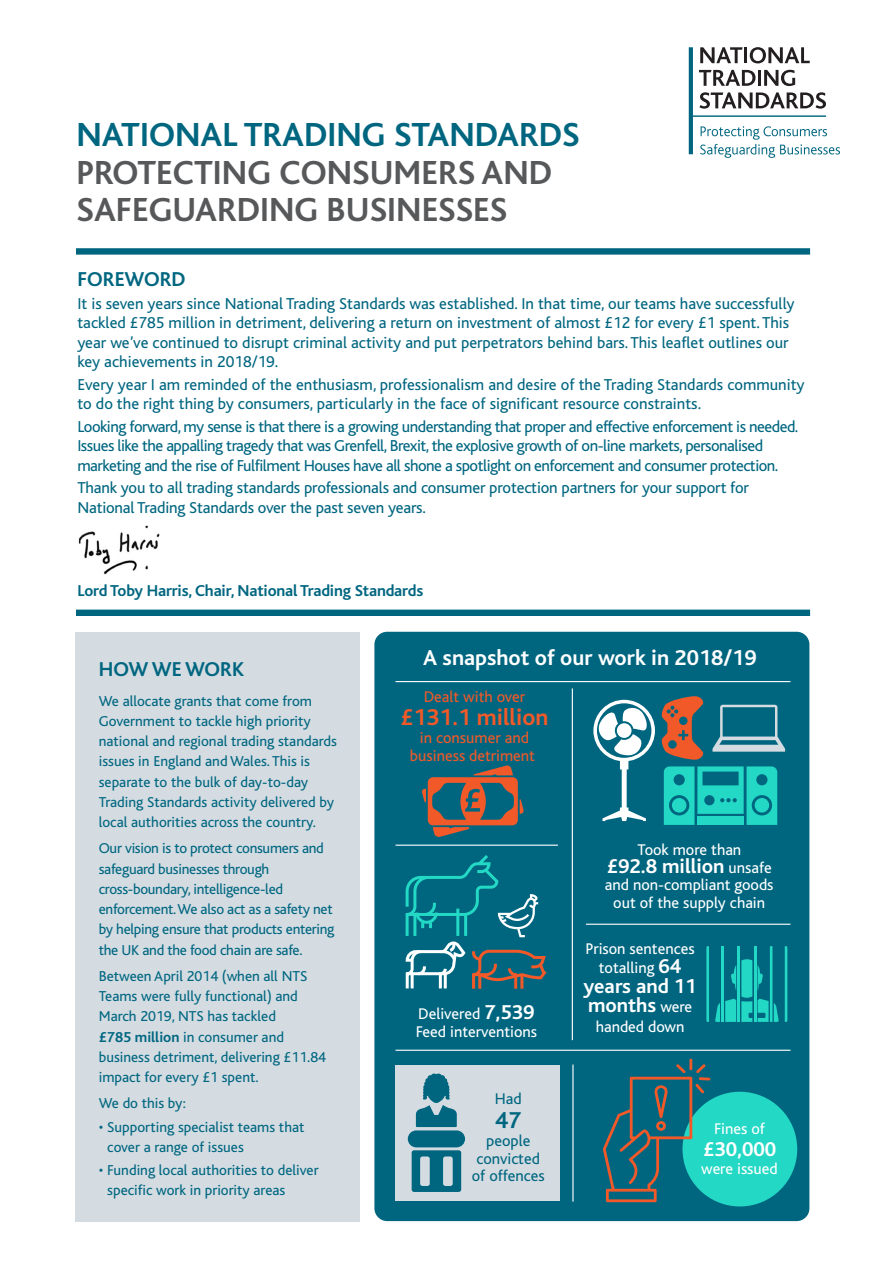
<style>
.page{position:relative;width:893px;height:1263px;background:#fff}
.page>*{position:absolute;margin:0;border:0;box-sizing:border-box;transform-origin:0 0}
.t1{font:700 34.95px/37.3px "Bliss";color:#57585a}
.t2{font:700 24px "Bliss";color:#f15929}
.t3{font:700 24px "Bliss";color:#006680}
.t4{font:700 22.5px "Bliss";color:#fff}
.t5{font:700 21px/19.5px "Bliss";color:#fff}
.t6{font:700 21px "Bliss";color:#006680}
.t7{font:16.5px/19.5px "Bliss";letter-spacing:-.01em;color:#006680}
.t8{font:16.5px/19.5px "Bliss";letter-spacing:-.03em;color:#006680}
.t9{font:700 16.5px "Bliss";letter-spacing:-.01em;color:#006680}
.t10{font:16.2px/17.7px "Bliss";color:#fff;text-align:center}
.t11{font:16.2px/18px "Bliss";color:#f15929;text-align:center}
.t12{font:16.2px/17.7px "Bliss";color:#006680;text-align:center}
.t13{font:15px/20.2px "Bliss";color:#006680}
.t14{font:15px/20.2px "Bliss";letter-spacing:-.02em;color:#006680}
.s1{color:#006680}
.s2{font-weight:700}
.s3{font-weight:700;font-size:21px}
.s4{font-weight:400;font-size:16.2px}
</style>
<div class="page">
<img style="left:78px;top:525px;width:82px;height:50px">
<div style="left:374px;top:632px;width:435px;height:589px;background:#006680;border-radius:13px"></div>
<div style="left:682px;top:1092px;width:115px;height:114px;background:#23d8c4;border-radius:50%"></div>
<div style="left:395px;top:1065px;width:165px;height:136px;background:#d4dce2"></div>
<div style="left:75px;top:632px;width:285px;height:590px;background:#d4dce2"></div>
<svg style="left:700px;top:126px;width:140px;height:32px"></svg>
<svg style="left:700px;top:47px;width:43px;height:16px"></svg>
<hr style="left:744px;top:47px;width:3px;height:16px;background:#231f20">
<svg style="left:750px;top:47px;width:60px;height:16px"></svg>
<svg style="left:699px;top:70px;width:56px;height:16px"></svg>
<hr style="left:758px;top:70px;width:3px;height:16px;background:#231f20">
<svg style="left:764px;top:70px;width:31px;height:16px"></svg>
<svg style="left:699px;top:92px;width:127px;height:17px"></svg>
<hr style="left:690px;top:115px;width:136px;height:2px;background:#006680">
<hr style="left:689px;top:47px;width:4px;height:107px;background:#006680">
<hr style="left:395px;top:681px;width:395px;height:1px;background:#fff">
<hr style="left:395px;top:1050px;width:395px;height:1px;background:#fff">
<hr style="left:395px;top:845px;width:163px;height:1px;background:#fff">
<hr style="left:586px;top:924px;width:204px;height:1px;background:#fff">
<hr style="left:572px;top:688px;width:1px;height:352px;background:#fff">
<hr style="left:572px;top:1064px;width:1px;height:137px;background:#fff">
<div style="left:76px;top:248px;width:734px;height:7px;background:#006680"></div>
<div style="left:76px;top:610px;width:734px;height:6px;background:#006680"></div>
<svg style="left:593px;top:700px;width:62px;height:121px"></svg>
<svg style="left:661px;top:696px;width:42px;height:64px"></svg>
<svg style="left:664px;top:766px;width:113px;height:59px"></svg>
<div style="left:697px;top:817px;width:47px;height:8px;background:#23d8c4"></div>
<svg style="left:712px;top:705px;width:73px;height:47px"></svg>
<svg style="left:405px;top:855px;width:142px;height:134px"></svg>
<svg style="left:416px;top:1073px;width:41px;height:54px"></svg>
<div style="left:408px;top:1130px;width:57px;height:17px;background:#006680;border-radius:8px"></div>
<svg style="left:412px;top:1150px;width:49px;height:42px"></svg>
<svg style="left:715px;top:959px;width:37px;height:63px"></svg>
<svg style="left:758px;top:946px;width:21px;height:76px"></svg>
<svg style="left:785px;top:946px;width:2px;height:76px"></svg>
<hr style="left:737px;top:946px;width:3px;height:76px;background:#23d8c4">
<hr style="left:754px;top:946px;width:2px;height:76px;background:#23d8c4">
<hr style="left:721px;top:946px;width:3px;height:76px;background:#23d8c4">
<svg style="left:706px;top:946px;width:3px;height:76px"></svg>
<svg style="left:603px;top:1059px;width:107px;height:143px"></svg>
<svg style="left:422px;top:765px;width:102px;height:72px"></svg>
<p class="t1" style="left:76px;top:117px;width:504px"><span class="s1">NATIONAL TRADING STANDARDS<br></span>PROTECTING CONSUMERS AND<br>SAFEGUARDING BUSINESSES</p>
<p class="t6" style="left:77px;top:268px;width:110px">FOREWORD</p>
<p class="t7" style="left:77px;top:294px;width:719px">It is seven years since National Trading Standards was established. In that time, our teams have successfully tackled £785 million in detriment, delivering a return on investment of almost £12 for every £1 spent. This year we’ve continued to disrupt criminal activity and put perpetrators behind bars. This leaflet outlines our key achievements in 2018/19.</p>
<p class="t7" style="left:77px;top:375px;width:729px">Every year I am reminded of the enthusiasm, professionalism and desire of the Trading Standards community to do the right thing by consumers, particularly in the face of significant resource constraints.</p>
<p class="t8" style="left:77px;top:417px;width:722px">Looking forward, my sense is that there is a growing understanding that proper and effective enforcement is needed.<br>Issues like the appalling tragedy that was Grenfell, Brexit, the explosive growth of on-line markets, personalised marketing and the rise of Fulfilment Houses have all shone a spotlight on enforcement and consumer protection.</p>
<p class="t7" style="left:77px;top:478px;width:673px">Thank you to all trading standards professionals and consumer protection partners for your support for<br>National Trading Standards over the past seven years.</p>
<p class="t9" style="left:77px;top:582px;width:347px">Lord Toby Harris, Chair, National Trading Standards</p>
<p class="t6" style="left:99px;top:658px;width:147px">HOW WE WORK</p>
<p class="t13" style="left:99px;top:691px;width:240px">We allocate grants that come from Government to tackle high priority national and regional trading standards issues in England and Wales. This is separate to the bulk of day-to-day Trading Standards activity delivered by local authorities across the country.</p>
<p class="t14" style="left:99px;top:838px;width:237px">Our vision is to protect consumers and safeguard businesses through cross-boundary, intelligence-led enforcement. We also act as a safety net by helping ensure that products entering the UK and the food chain are safe.</p>
<p class="t13" style="left:99px;top:966px;width:229px">Between April 2014 (when all NTS<br>Teams were fully functional) and<br>March 2019, NTS has tackled<br><span class="s2">£785 million</span> in consumer and business detriment, delivering £11.84 impact for every £1 spent.</p>
<p class="t13" style="left:99px;top:1093px;width:89px">We do this by:</p>
<p class="t13" style="left:107px;top:1117px;width:199px;text-indent:-9px">• Supporting specialist teams that cover a range of issues</p>
<p class="t13" style="left:107px;top:1160px;width:213px;text-indent:-9px">• Funding local authorities to deliver specific work in priority areas</p>
<p class="t4" style="left:423px;top:646px;width:335px">A snapshot of our work in 2018/19</p>
<p class="t11" style="left:424px;top:688px;width:103px">Dealt with over</p>
<p class="t2" style="left:401px;top:704px;width:149px">£131.1 million</p>
<p class="t11" style="left:410px;top:728px;width:126px">in consumer and business detriment</p>
<p class="t10" style="left:416px;top:1005px;width:123px;text-align:left">Delivered <span class="s3">7,539<br></span>Feed interventions</p>
<p class="t12" style="left:495px;top:1090px;width:28px">Had</p>
<p class="t3" style="left:495px;top:1108px;width:28px">47</p>
<p class="t12" style="left:472px;top:1132px;width:74px">people convicted of offences</p>
<p class="t10" style="left:637px;top:841px;width:105px">Took more than</p>
<p class="t5" style="left:607px;top:856px;width:167px">£92.8 million <span class="s4">unsafe</span></p>
<p class="t10" style="left:605px;top:876px;width:170px">and non-compliant goods out of the supply chain</p>
<p class="t10" style="left:586px;top:939px;width:111px;line-height:19.5px">Prison sentences totalling <span class="s3">64</span></p>
<p class="t5" style="left:584px;top:977px;width:115px">years and 11 months <span class="s4">were</span></p>
<p class="t10" style="left:596px;top:1018px;width:90px">handed down</p>
<p class="t10" style="left:714px;top:1120px;width:52px">Fines of</p>
<p class="t5" style="left:703px;top:1140px;width:75px">£30,000</p>
<p class="t10" style="left:701px;top:1160px;width:78px">were issued</p>
</div>
